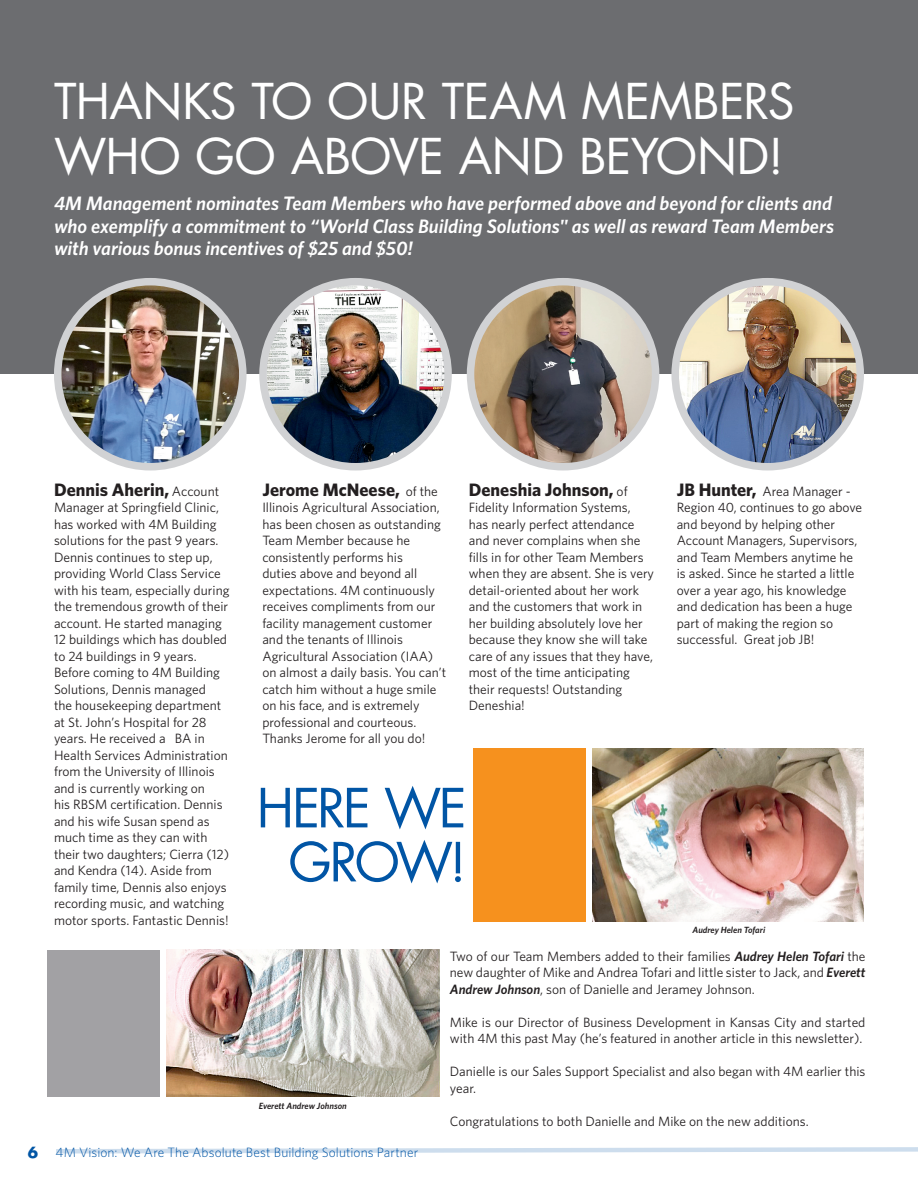
<style>
.page{position:relative;width:918px;height:1188px;background:#fff}
.page>*{position:absolute;margin:0;border:0;box-sizing:border-box;transform-origin:0 0}
.t1{font:52.5px/54px "Futura";letter-spacing:-.05em;color:#0155a5;text-align:right}
.t2{font:48px/55.5px "Futura";letter-spacing:-.01em;color:#fff}
.t3{font:italic 600 19.5px/22.5px "Whitney";color:#fff;text-align:justify}
.t4{font:700 18px "Whitney";color:#231f20}
.t5{font:700 15px "Futura";color:#0155a5}
.t6{font:13.5px/16.5px "Whitney";color:#231f20}
.t7{font:300 13.5px "Whitney";letter-spacing:.005em;color:#0155a5}
.t8{font:italic 600 9px "Whitney";color:#231f20}
.s1{font-weight:400;font-size:13.5px}
.s2{font-weight:700;font-size:18px}
.s3{font-weight:600;font-style:italic}
</style>
<div class="page">
<svg style="left:56px;top:1147px;width:862px;height:7px"></svg>
<div style="left:0;top:0;width:918px;height:374px;background:#6c6d70"></div>
<div style="left:473px;top:748px;width:113px;height:174px;background:#f6911e"></div>
<div style="left:48px;top:950px;width:112px;height:146px;background:#a2a1a4"></div>
<img style="left:592px;top:748px;width:272px;height:174px">
<img style="left:166px;top:950px;width:273px;height:146px">
<img style="left:680px;top:282px;width:180px;height:180px">
<div style="left:671px;top:278px;width:193px;height:193px;border:8px solid #d1d2d4;border-radius:50%"></div>
<img style="left:267px;top:282px;width:179px;height:180px">
<div style="left:259px;top:278px;width:193px;height:193px;border:8px solid #d1d2d4;border-radius:50%"></div>
<img style="left:58px;top:282px;width:185px;height:185px;border-radius:93px">
<div style="left:54px;top:278px;width:193px;height:193px;border:8px solid #d1d2d4;border-radius:50%"></div>
<img style="left:471px;top:282px;width:185px;height:185px;border-radius:93px">
<div style="left:467px;top:278px;width:192px;height:193px;border:8px solid #d1d2d4;border-radius:50%"></div>
<p class="t2" style="left:54px;top:73px;width:742px">THANKS TO OUR TEAM MEMBERS<br>WHO GO ABOVE AND BEYOND!</p>
<p class="t3" style="left:54px;top:192px;width:782px">4M Management nominates Team Members who have performed above and beyond for clients and who exemplify a commitment to “World Class Building Solutions" as well as reward Team Members with various bonus incentives of $25 and $50!</p>
<p class="t5" style="left:28px;top:1142px;width:12px">6</p>
<p class="t4" style="left:54px;top:478px;width:167px">Dennis Aherin, <span class="s1">Account</span></p>
<p class="t6" style="left:54px;top:499px;width:177px">Manager at Springfield Clinic, has worked with 4M Building solutions for the past 9 years.<br>Dennis continues to step up, providing World Class Service with his team, especially during the tremendous growth of their account. He started managing<br>12 buildings which has doubled to 24 buildings in 9 years.<br>Before coming to 4M Building<br>Solutions, Dennis managed<br>the housekeeping department at St. John’s Hospital for 28 years. He received a BA in<br>Health Services Administration from the University of Illinois and is currently working on<br>his RBSM certification. Dennis and his wife Susan spend as much time as they can with their two daughters; Cierra (12) and Kendra (14). Aside from family time, Dennis also enjoys recording music, and watching motor sports. Fantastic Dennis!</p>
<p class="t4" style="left:262px;top:478px;width:177px">Jerome McNeese, <span class="s1">of the</span></p>
<p class="t6" style="left:262px;top:499px;width:185px">Illinois Agricultural Association, has been chosen as outstanding<br>Team Member because he consistently performs his<br>duties above and beyond all expectations. 4M continuously receives compliments from our facility management customer and the tenants of Illinois<br>Agricultural Association (IAA) on almost a daily basis. You can’t catch him without a huge smile on his face, and is extremely professional and courteous.<br>Thanks Jerome for all you do!</p>
<p class="t4" style="left:469px;top:478px;width:160px">Deneshia Johnson, <span class="s1">of</span></p>
<p class="t6" style="left:469px;top:499px;width:187px">Fidelity Information Systems,<br>has nearly perfect attendance and never complains when she fills in for other Team Members when they are absent. She is very detail-oriented about her work and the customers that work in her building absolutely love her because they know she will take care of any issues that they have, most of the time anticipating their requests! Outstanding<br>Deneshia!</p>
<p class="t1" style="left:257px;top:780px;width:212px">HERE WE<br>GROW!</p>
<p class="t6" style="left:677px;top:482px;width:187px"><span class="s2">JB Hunter,</span> Area Manager -<br>Region 40, continues to go above and beyond by helping other<br>Account Managers, Supervisors, and Team Members anytime he is asked. Since he started a little over a year ago, his knowledge and dedication has been a huge part of making the region so successful. Great job JB!</p>
<p class="t8" style="left:693px;top:925px;width:74px">Audrey Helen Tofari</p>
<p class="t8" style="left:259px;top:1101px;width:89px">Everett Andrew Johnson</p>
<p class="t6" style="left:450px;top:947px;width:417px;text-align:justify">Two of our Team Members added to their families <span class="s3">Audrey Helen Tofari</span> the new daughter of Mike and Andrea Tofari and little sister to Jack, and <span class="s3">Everett Andrew Johnson</span>, son of Danielle and Jeramey Johnson.</p>
<p class="t6" style="left:450px;top:1013px;width:417px">Mike is our Director of Business Development in Kansas City and started with 4M this past May (he’s featured in another article in this newsletter).</p>
<p class="t6" style="left:450px;top:1063px;width:417px">Danielle is our Sales Support Specialist and also began with 4M earlier this year.</p>
<p class="t6" style="left:450px;top:1112px;width:360px">Congratulations to both Danielle and Mike on the new additions.</p>
<p class="t7" style="left:56px;top:1145px;width:364px">4M Vision: We Are The Absolute Best Building Solutions Partner</p>
</div>
